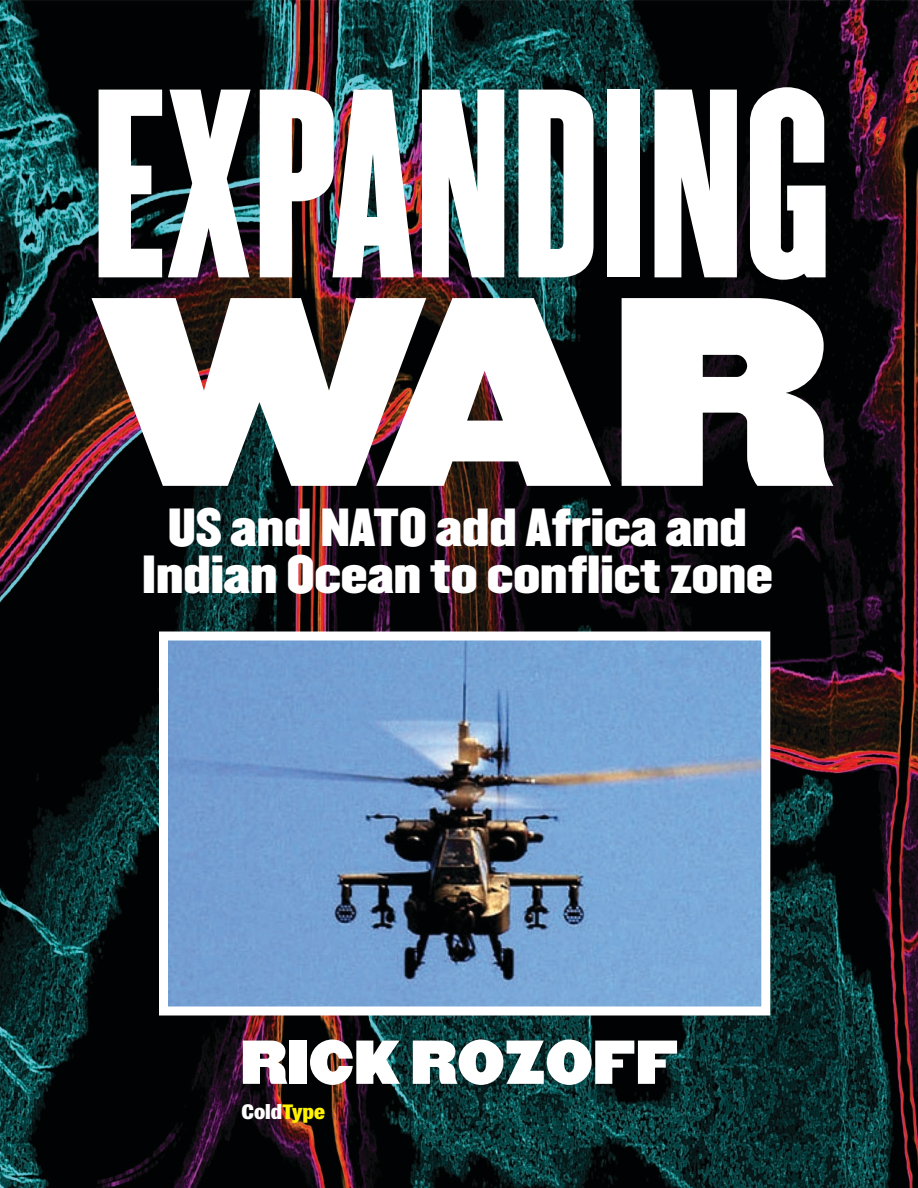
<style>
.page{position:relative;width:918px;height:1188px;background:#fff}
.page>*{position:absolute;margin:0;border:0;box-sizing:border-box;transform-origin:0 0}
.t1{font:234.75px "Champion HTF Featherweight";color:#fff;scale:1.11 1}
.t2{font:234.75px "Champion HTF Heavyweight";color:#fff;scale:1.09 1}
.t3{font:54.15px "Champion HTF Heavyweight";color:#fff}
.t4{font:46.8px/46.8px "Champion HTF Middleweight";color:#fff;text-align:center}
.t5{font:900 expanded 21px "Times Brown";color:#fff}
.s1{color:#fff200}
</style>
<div class="page">
<img style="left:0;top:0;width:918px;height:1188px">
<img style="left:169px;top:642px;width:591px;height:364px">
<div style="left:159px;top:632px;width:611px;height:384px;border:9px solid #fff"></div>
<h1 class="t1" style="left:92px;top:40px;width:668px">EXPANDING</h1>
<h1 class="t2" style="left:92px;top:243px;width:680px">WAR</h1>
<p class="t4" style="left:142px;top:507px;width:632px">US and nato add Africa and<br>Indian Ocean to conflict zone</p>
<p class="t3" style="left:241px;top:1028px;width:439px">RICK ROZOFF</p>
<p class="t5" style="left:242px;top:1100px;width:85px">Cold<span class="s1">Type</span></p>
</div>
